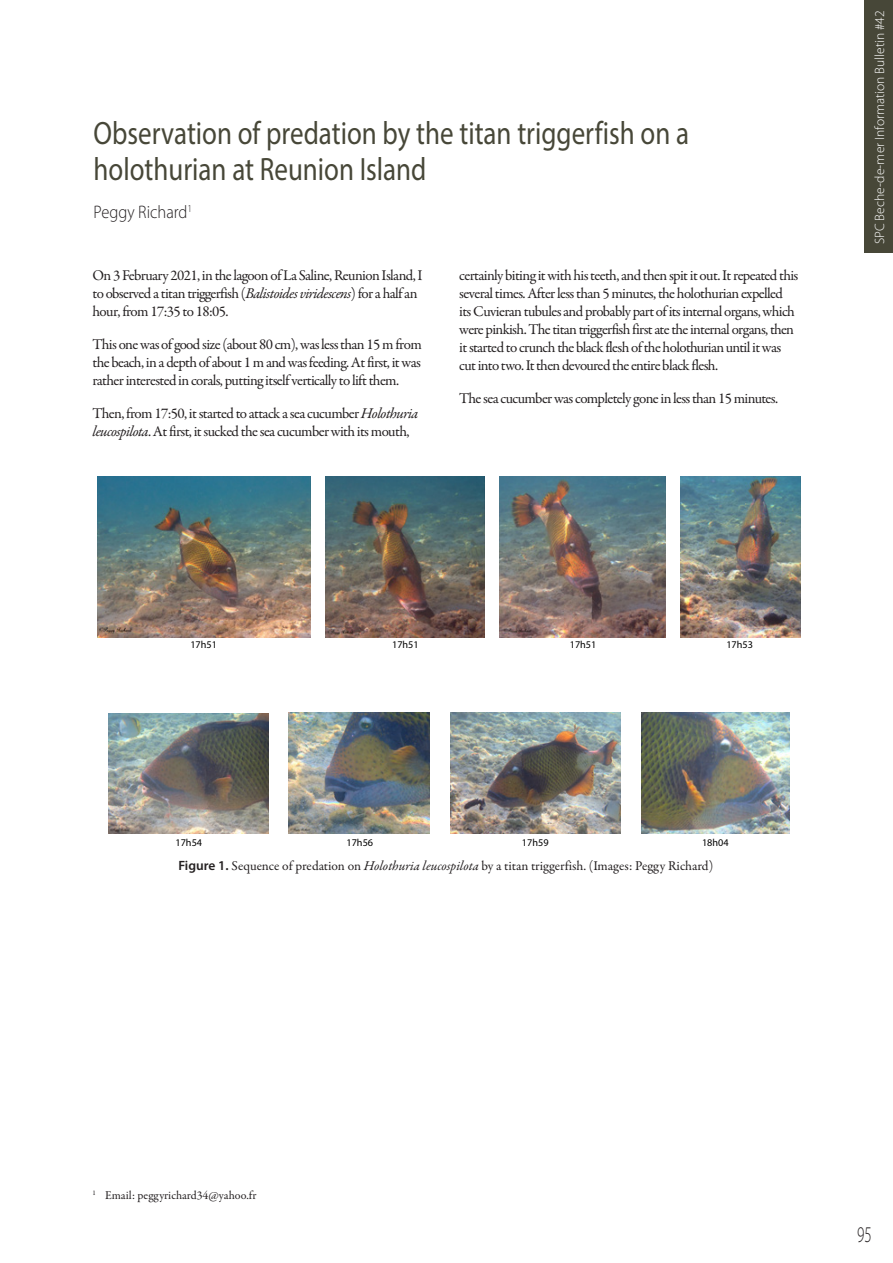
<style>
.page{position:relative;width:893px;height:1263px;background:#fff}
.page>*{position:absolute;margin:0;border:0;box-sizing:border-box;transform-origin:0 0}
.t1{font:32.4px/36px "Myriad Pro";color:#474738;scale:.83 1}
.t2{font:300 22.5px "Myriad Pro";color:#231f20;scale:.67 1}
.Author{font:300 18.15px "Myriad Pro";color:#231f20;scale:.91 1}
.t3{font:15px/18px "Garamond Premr Pro";letter-spacing:-.04em;color:#231f20}
.Figures_English{font:13.5px "Garamond Premr Pro";color:#231f20}
.t4{font:300 13.5px "Myriad Pro";color:#fff}
.Footnote{font:12px "Garamond Premr Pro";color:#231f20}
.t5{font:10.2px "Myriad Pro";color:#000}
.s1{font-style:italic}
.s2{font-family:"Myriad Pro";font-weight:600}
</style>
<div class="page">
<div style="left:864px;top:0;width:29px;height:253px;background:#474738"></div>
<img style="left:680px;top:477px;width:120px;height:161px">
<img style="left:97px;top:477px;width:213px;height:161px">
<img style="left:499px;top:477px;width:166px;height:161px">
<img style="left:325px;top:477px;width:160px;height:161px">
<img style="left:641px;top:713px;width:149px;height:120px">
<img style="left:450px;top:713px;width:171px;height:120px">
<img style="left:289px;top:713px;width:141px;height:120px">
<img style="left:108px;top:713px;width:161px;height:120px">
<p class="t1" style="left:94px;top:114px;width:719px">Observation of predation by the titan triggerfish on a holothurian at Reunion Island</p>
<p class="Author" style="left:94px;top:201px;width:110px">Peggy Richard<sup>1</sup></p>
<p class="t3" style="left:92px;top:267px;width:332px">On 3 February 2021, in the lagoon of La Saline, Reunion Island, I to observed a titan triggerfish (<span class="s1">Balistoides viridescens</span>) for a half an hour, from 17:35 to 18:05.</p>
<p class="t3" style="left:92px;top:336px;width:331px;text-align:justify">This one was of good size (about 80 cm), was less than 15 m from the beach, in a depth of about 1 m and was feeding. At first, it was rather interested in corals, putting itself vertically to lift them.</p>
<p class="t3" style="left:92px;top:405px;width:327px">Then, from 17:50, it started to attack a sea cucumber <span class="s1">Holothuria leucospilota</span>. At first, it sucked the sea cucumber with its mouth,</p>
<p class="t3" style="left:459px;top:267px;width:341px">certainly biting it with his teeth, and then spit it out. It repeated this several times. After less than 5 minutes, the holothurian expelled its Cuvieran tubules and probably part of its internal organs, which were pinkish. The titan triggerfish first ate the internal organs, then it started to crunch the black flesh of the holothurian until it was cut into two. It then devoured the entire black flesh.</p>
<p class="t3" style="left:459px;top:390px;width:320px">The sea cucumber was completely gone in less than 15 minutes.</p>
<p class="t4" style="left:872px;top:244px;width:235px;rotate:-90deg">SPC Beche-de-mer Information Bulletin #42</p>
<p class="t5" style="left:190px;top:638px;width:28px">17h51</p>
<p class="t5" style="left:392px;top:638px;width:28px">17h51</p>
<p class="t5" style="left:570px;top:638px;width:28px">17h51</p>
<p class="t5" style="left:726px;top:638px;width:28px">17h53</p>
<p class="t5" style="left:175px;top:836px;width:28px">17h54</p>
<p class="t5" style="left:346px;top:836px;width:28px">17h56</p>
<p class="t5" style="left:522px;top:836px;width:28px">17h59</p>
<p class="t5" style="left:702px;top:836px;width:28px">18h04</p>
<p class="Figures_English" style="left:178px;top:858px;width:537px"><span class="s2">Figure 1.</span> Sequence of predation on <span class="s1">Holothuria leucospilota</span> by a titan triggerfish. (Images: Peggy Richard)</p>
<p class="Footnote" style="left:92px;top:1188px;width:166px"><sup>1</sup> Email: peggyrichard34@yahoo.fr</p>
<h2 class="t2" style="left:857px;top:1221px;width:23px">95</h2>
</div>
